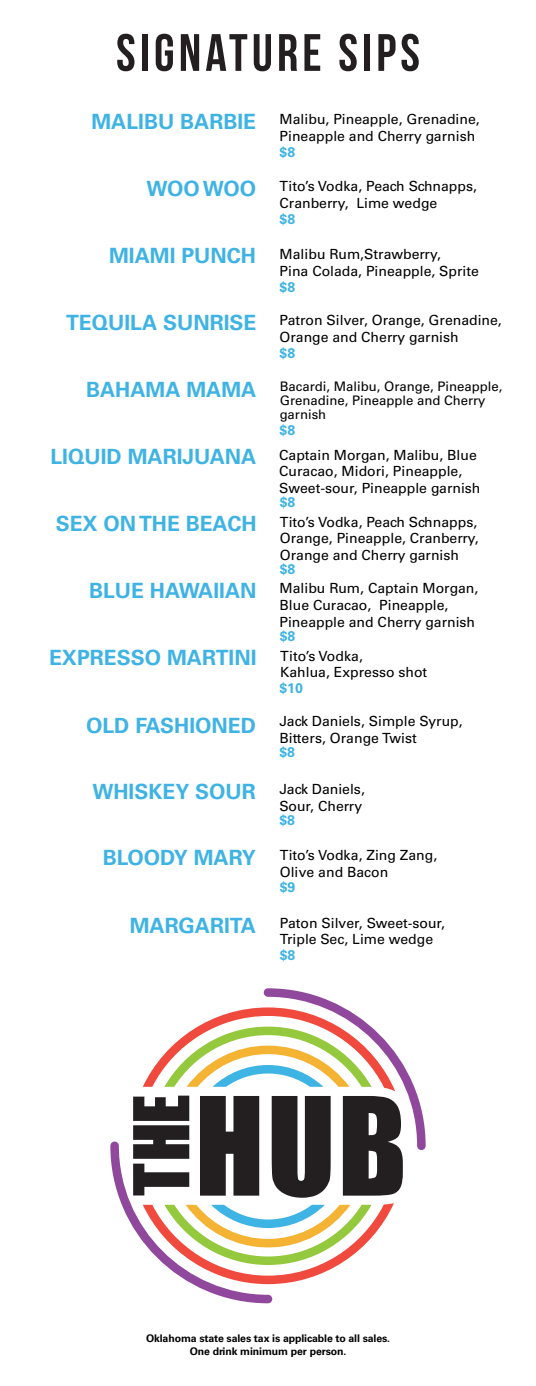
<style>
.page{position:relative;width:536px;height:1386px;background:#fff}
.page>*{position:absolute;margin:0;border:0;box-sizing:border-box;transform-origin:0 0}
.t1{font:52.5px "Bebas Neue";letter-spacing:.08em;color:#231f20}
.t2{font:700 21px "Univers LT Pro 65";color:#3eb3e4}
.Paragraph{font:14px/16.8px "Univers LT Pro 55 Roman";color:#000}
.t3{font:700 14px "Univers LT Pro 65";color:#3eb3e4}
.Paragraph-2{font:13.12px/14px "Univers LT Pro 55 Roman";color:#000}
.H2_Left{font:700 10.5px/12.6px "Univers LT Pro 65";letter-spacing:-.01em;color:#000;text-align:center}
</style>
<div class="page">
<svg style="left:110px;top:988px;width:315px;height:315px"></svg>
<p class="t1" style="left:116px;top:24px;width:305px">SIGNATURE SIPS</p>
<p class="t2" style="left:91px;top:107px;width:166px">MALIBU BARBIE</p>
<p class="Paragraph" style="left:279px;top:110px;width:201px">Malibu, Pineapple, Grenadine,<br>Pineapple and Cherry garnish</p>
<p class="Paragraph" style="left:279px;top:177px;width:199px">Tito’s Vodka, Peach Schnapps,<br>Cranberry, Lime wedge</p>
<p class="Paragraph" style="left:279px;top:245px;width:201px">Malibu Rum,Strawberry,<br>Pina Colada, Pineapple, Sprite</p>
<p class="Paragraph" style="left:279px;top:312px;width:224px">Patron Silver, Orange, Grenadine,<br>Orange and Cherry garnish</p>
<p class="Paragraph-2" style="left:280px;top:379px;width:224px">Bacardi, Malibu, Orange, Pineapple,<br>Grenadine, Pineapple and Cherry garnish</p>
<p class="Paragraph" style="left:279px;top:446px;width:203px">Captain Morgan, Malibu, Blue<br>Curacao, Midori, Pineapple,<br>Sweet-sour, Pineapple garnish</p>
<p class="Paragraph" style="left:280px;top:513px;width:200px;text-align:justify">Tito’s Vodka, Peach Schnapps, Orange, Pineapple, Cranberry, Orange and Cherry garnish</p>
<p class="Paragraph" style="left:279px;top:579px;width:200px">Malibu Rum, Captain Morgan,<br>Blue Curacao, Pineapple,<br>Pineapple and Cherry garnish</p>
<p class="Paragraph" style="left:280px;top:647px;width:148px">Tito’s Vodka,<br>Kahlua, Expresso shot</p>
<p class="Paragraph" style="left:279px;top:712px;width:185px">Jack Daniels, Simple Syrup,<br>Bitters, Orange Twist</p>
<p class="Paragraph" style="left:279px;top:780px;width:87px">Jack Daniels,<br>Sour, Cherry</p>
<p class="Paragraph" style="left:280px;top:846px;width:159px">Tito’s Vodka, Zing Zang,<br>Olive and Bacon</p>
<p class="t3" style="left:279px;top:142px;width:17px">$8</p>
<p class="t2" style="left:146px;top:174px;width:111px">WOO WOO</p>
<p class="t3" style="left:279px;top:209px;width:17px">$8</p>
<p class="t2" style="left:109px;top:241px;width:148px">MIAMI PUNCH</p>
<p class="t3" style="left:279px;top:277px;width:17px">$8</p>
<p class="t2" style="left:66px;top:308px;width:192px">TEQUILA SUNRISE</p>
<p class="t3" style="left:279px;top:343px;width:17px">$8</p>
<p class="t2" style="left:86px;top:375px;width:172px">BAHAMA MAMA</p>
<p class="t3" style="left:279px;top:420px;width:17px">$8</p>
<p class="t2" style="left:51px;top:442px;width:207px">LIQUID MARIJUANA</p>
<p class="t3" style="left:280px;top:492px;width:17px">$8</p>
<p class="t2" style="left:56px;top:509px;width:202px">SEX ON THE BEACH</p>
<p class="t3" style="left:280px;top:559px;width:17px">$8</p>
<p class="t2" style="left:89px;top:576px;width:169px">BLUE HAWAIIAN</p>
<p class="t3" style="left:280px;top:626px;width:17px">$8</p>
<p class="t2" style="left:49px;top:643px;width:209px">EXPRESSO MARTINI</p>
<p class="t3" style="left:279px;top:678px;width:25px">$10</p>
<p class="t2" style="left:86px;top:711px;width:171px">OLD FASHIONED</p>
<p class="t3" style="left:279px;top:742px;width:17px">$8</p>
<p class="t2" style="left:92px;top:777px;width:165px">WHISKEY SOUR</p>
<p class="t3" style="left:279px;top:810px;width:17px">$8</p>
<p class="t2" style="left:103px;top:843px;width:155px">BLOODY MARY</p>
<p class="t2" style="left:130px;top:910px;width:128px">MARGARITA</p>
<p class="t3" style="left:280px;top:877px;width:17px">$9</p>
<p class="Paragraph" style="left:280px;top:914px;width:167px">Paton Silver, Sweet-sour,<br>Triple Sec, Lime wedge</p>
<p class="t3" style="left:280px;top:945px;width:17px">$8</p>
<p class="H2_Left" style="left:146px;top:1331px;width:245px">Oklahoma state sales tax is applicable to all sales.<br>One drink minimum per person.</p>
</div>
